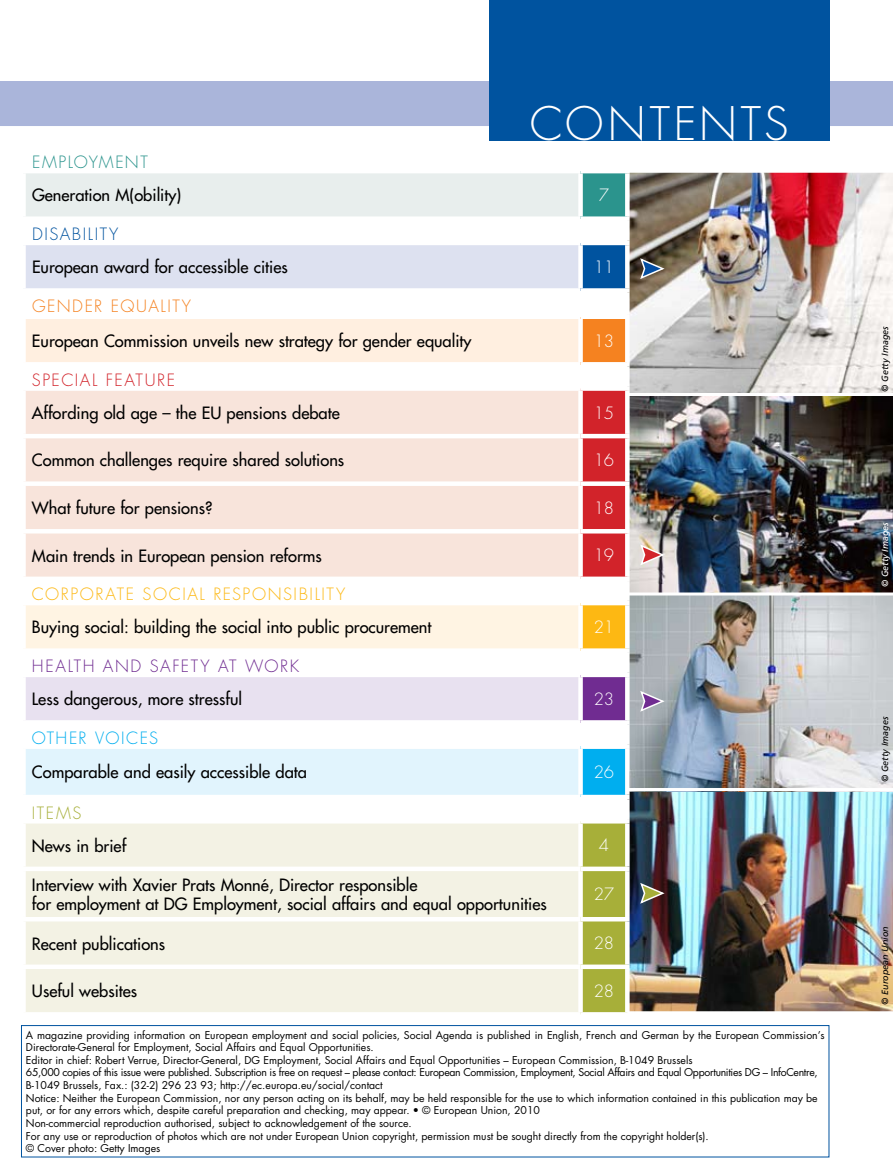
<style>
.page{position:relative;width:893px;height:1170px;background:#fff}
.page>*{position:absolute;margin:0;border:0;box-sizing:border-box;transform-origin:0 0}
.t1{font:300 45px "Futura";letter-spacing:.085em;color:#fff}
.t2{font:16.5px/19.5px "Futura";color:#000}
.t3{font:300 16.5px "Futura";letter-spacing:.095em;color:#fdb813}
.t4{font:300 16.5px "Futura";letter-spacing:-.02em;color:#fff}
.t5{font:300 16.5px "Futura";letter-spacing:.1em;color:#702c91}
.t6{font:300 16.5px "Futura";letter-spacing:.095em;color:#f58220}
.t7{font:300 16.5px "Futura";letter-spacing:.085em;color:#d2232a}
.t8{font:300 16.5px "Futura";letter-spacing:.085em;color:#00aeef}
.t9{font:300 16.5px "Futura";letter-spacing:.085em;color:#2b948d}
.t10{font:300 16.5px "Futura";letter-spacing:.095em;color:#00539f}
.t11{font:300 16.5px "Futura";letter-spacing:.1em;color:#a7af39}
.t12{font:10.5px/12.6px "Futura";color:#000}
.t13{font:italic 9px "Frutiger LT Std";color:#000}
.t14{font:italic 9px "Frutiger LT Std";color:#fff}
</style>
<div class="page">
<div style="left:0;top:81px;width:893px;height:45px;background:#aab5da"></div>
<div style="left:489px;top:0;width:340px;height:140px;background:#00539f"></div>
<img style="left:630px;top:595px;width:263px;height:193px">
<img style="left:630px;top:396px;width:263px;height:197px">
<img style="left:630px;top:172px;width:263px;height:221px">
<img style="left:630px;top:791px;width:263px;height:221px">
<svg style="left:639px;top:881px;width:27px;height:24px"></svg>
<svg style="left:639px;top:689px;width:27px;height:24px"></svg>
<svg style="left:639px;top:543px;width:27px;height:23px"></svg>
<svg style="left:639px;top:257px;width:27px;height:23px"></svg>
<div style="left:24px;top:171px;width:557px;height:48px;background:#e8eeed"></div>
<div style="left:581px;top:171px;width:46px;height:48px;background:#2b948d"></div>
<div style="left:24px;top:243px;width:557px;height:47px;background:#dde1f0"></div>
<div style="left:581px;top:243px;width:46px;height:47px;background:#00539f"></div>
<div style="left:24px;top:317px;width:557px;height:47px;background:#ffefe0"></div>
<div style="left:581px;top:317px;width:46px;height:47px;background:#f58220"></div>
<div style="left:26px;top:391px;width:552px;height:185px;background:#f8e4db"></div>
<div style="left:583px;top:391px;width:42px;height:185px;background:#d2232a"></div>
<div style="left:24px;top:603px;width:557px;height:47px;background:#fff4e3"></div>
<div style="left:581px;top:603px;width:46px;height:47px;background:#fdb813"></div>
<div style="left:24px;top:674px;width:557px;height:48px;background:#e8e1f0"></div>
<div style="left:581px;top:674px;width:46px;height:48px;background:#702c91"></div>
<div style="left:24px;top:746px;width:557px;height:51px;background:#e1f4fd"></div>
<div style="left:581px;top:746px;width:46px;height:51px;background:#00aeef"></div>
<div style="left:26px;top:823px;width:552px;height:189px;background:#f3f2e4"></div>
<div style="left:583px;top:823px;width:42px;height:189px;background:#a7af39"></div>
<hr style="left:21px;top:169px;width:560px;height:4px;background:#fff">
<div style="left:21px;top:173px;width:5px;height:43px;background:#fff"></div>
<hr style="left:581px;top:169px;width:49px;height:4px;background:#fff">
<div style="left:578px;top:173px;width:5px;height:43px;background:#fff"></div>
<div style="left:625px;top:173px;width:5px;height:43px;background:#fff"></div>
<div style="left:21px;top:216px;width:560px;height:5px;background:#fff"></div>
<div style="left:581px;top:216px;width:49px;height:5px;background:#fff"></div>
<hr style="left:21px;top:241px;width:560px;height:4px;background:#fff">
<div style="left:21px;top:245px;width:5px;height:43px;background:#fff"></div>
<hr style="left:581px;top:241px;width:49px;height:4px;background:#fff">
<div style="left:578px;top:245px;width:5px;height:43px;background:#fff"></div>
<div style="left:625px;top:245px;width:5px;height:43px;background:#fff"></div>
<div style="left:21px;top:288px;width:560px;height:5px;background:#fff"></div>
<div style="left:581px;top:288px;width:49px;height:5px;background:#fff"></div>
<div style="left:21px;top:314px;width:560px;height:5px;background:#fff"></div>
<div style="left:21px;top:319px;width:5px;height:43px;background:#fff"></div>
<div style="left:581px;top:314px;width:49px;height:5px;background:#fff"></div>
<div style="left:578px;top:319px;width:5px;height:43px;background:#fff"></div>
<div style="left:625px;top:319px;width:5px;height:43px;background:#fff"></div>
<hr style="left:21px;top:362px;width:560px;height:4px;background:#fff">
<svg style="left:581px;top:362px;width:49px;height:4px"></svg>
<hr style="left:21px;top:434px;width:560px;height:4px;background:#fff">
<hr style="left:581px;top:434px;width:49px;height:4px;background:#fff">
<div style="left:21px;top:481px;width:560px;height:5px;background:#fff"></div>
<div style="left:581px;top:481px;width:49px;height:5px;background:#fff"></div>
<hr style="left:21px;top:529px;width:560px;height:4px;background:#fff">
<hr style="left:581px;top:529px;width:49px;height:4px;background:#fff">
<div style="left:21px;top:600px;width:560px;height:5px;background:#fff"></div>
<div style="left:21px;top:605px;width:5px;height:43px;background:#fff"></div>
<div style="left:581px;top:600px;width:49px;height:5px;background:#fff"></div>
<div style="left:578px;top:605px;width:5px;height:43px;background:#fff"></div>
<div style="left:625px;top:605px;width:5px;height:43px;background:#fff"></div>
<div style="left:21px;top:648px;width:560px;height:5px;background:#fff"></div>
<div style="left:581px;top:648px;width:49px;height:5px;background:#fff"></div>
<div style="left:21px;top:672px;width:560px;height:5px;background:#fff"></div>
<div style="left:21px;top:677px;width:5px;height:43px;background:#fff"></div>
<div style="left:581px;top:672px;width:49px;height:5px;background:#fff"></div>
<div style="left:578px;top:677px;width:5px;height:43px;background:#fff"></div>
<div style="left:625px;top:677px;width:5px;height:43px;background:#fff"></div>
<hr style="left:21px;top:720px;width:560px;height:4px;background:#fff">
<svg style="left:581px;top:720px;width:49px;height:4px"></svg>
<hr style="left:21px;top:744px;width:560px;height:4px;background:#fff">
<div style="left:21px;top:748px;width:5px;height:46px;background:#fff"></div>
<hr style="left:581px;top:744px;width:49px;height:4px;background:#fff">
<div style="left:578px;top:748px;width:5px;height:46px;background:#fff"></div>
<div style="left:625px;top:748px;width:5px;height:46px;background:#fff"></div>
<div style="left:21px;top:794px;width:560px;height:5px;background:#fff"></div>
<div style="left:581px;top:794px;width:49px;height:5px;background:#fff"></div>
<div style="left:21px;top:866px;width:560px;height:5px;background:#fff"></div>
<div style="left:581px;top:866px;width:49px;height:5px;background:#fff"></div>
<div style="left:21px;top:916px;width:560px;height:5px;background:#fff"></div>
<div style="left:581px;top:916px;width:49px;height:5px;background:#fff"></div>
<svg style="left:26px;top:964px;width:555px;height:4px"></svg>
<svg style="left:581px;top:964px;width:49px;height:4px"></svg>
<svg style="left:581px;top:1012px;width:46px;height:1px"></svg>
<div style="left:21px;top:1025px;width:808px;height:132px;border:1px solid #00539f"></div>
<h1 class="t1" style="left:530px;top:95px;width:260px">CO NTENTS</h1>
<h2 class="t9" style="left:32px;top:152px;width:117px">EMPLOYMENT</h2>
<h2 class="t2" style="left:32px;top:185px;width:151px">Generation M(obility)</h2>
<h2 class="t4" style="left:599px;top:185px;width:12px">7</h2>
<h2 class="t10" style="left:32px;top:224px;width:88px">DISABILITY</h2>
<h2 class="t2" style="left:32px;top:257px;width:257px">European award for accessible cities</h2>
<h2 class="t4" style="left:594px;top:256px;width:22px">11</h2>
<h2 class="t6" style="left:32px;top:295px;width:161px">GEN DER EQUALITY</h2>
<h2 class="t2" style="left:32px;top:331px;width:441px">European Commission unveils new strategy for gender equality</h2>
<h2 class="t4" style="left:594px;top:330px;width:22px">13</h2>
<h2 class="t7" style="left:32px;top:369px;width:145px">SPECIAL FEATURE</h2>
<h2 class="t2" style="left:32px;top:403px;width:309px">Affording old age – the EU pensions debate</h2>
<h2 class="t4" style="left:594px;top:402px;width:22px">15</h2>
<h2 class="t2" style="left:32px;top:450px;width:314px">Common challenges require shared solutions</h2>
<h2 class="t4" style="left:594px;top:449px;width:22px">16</h2>
<h2 class="t2" style="left:32px;top:498px;width:182px">What future for pensions?</h2>
<h2 class="t4" style="left:594px;top:497px;width:22px">18</h2>
<h2 class="t2" style="left:32px;top:545px;width:291px">Main trends in European pension reforms</h2>
<h2 class="t4" style="left:594px;top:544px;width:22px">19</h2>
<h2 class="t3" style="left:32px;top:583px;width:315px">CORPORATE SOCIAL RESPONSIBILITY</h2>
<h2 class="t2" style="left:32px;top:617px;width:401px">Buying social: building the social into public procurement</h2>
<h2 class="t4" style="left:594px;top:616px;width:22px">21</h2>
<h2 class="t5" style="left:32px;top:655px;width:269px">HEALTH AN D SAFETY AT WORK</h2>
<h2 class="t2" style="left:32px;top:689px;width:212px">Less dangerous, more stressful</h2>
<h2 class="t4" style="left:594px;top:688px;width:22px">23</h2>
<h2 class="t8" style="left:32px;top:727px;width:126px">OTHER VOICES</h2>
<h2 class="t2" style="left:32px;top:762px;width:277px">Comparable and easily accessible data</h2>
<h2 class="t4" style="left:594px;top:761px;width:22px">26</h2>
<h2 class="t11" style="left:32px;top:802px;width:50px">ITEMS</h2>
<h2 class="t2" style="left:32px;top:835px;width:96px">News in brief</h2>
<h2 class="t4" style="left:599px;top:834px;width:12px">4</h2>
<h2 class="t2" style="left:32px;top:874px;width:516px">Interview with Xavier Prats Monné, Director responsible<br>for employment at DG Employment, social affairs and equal opportunities</h2>
<h2 class="t4" style="left:594px;top:883px;width:22px">27</h2>
<h2 class="t2" style="left:32px;top:933px;width:135px">Recent publications</h2>
<h2 class="t4" style="left:594px;top:932px;width:22px">28</h2>
<h2 class="t2" style="left:32px;top:981px;width:107px">Useful websites</h2>
<h2 class="t4" style="left:594px;top:980px;width:22px">28</h2>
<p class="t12" style="left:26px;top:1028px;width:800px">A magazine providing information on European employment and social policies, Social Agenda is published in English, French and German by the European Commission’s Directorate-General for Employment, Social Affairs and Equal Opportunities.<br>Editor in chief: Robert Verrue, Director-General, DG Employment, Social Affairs and Equal Opportunities – European Commission, B-1049 Brussels<br>65,000 copies of this issue were published. Subscription is free on request – please contact: European Commission, Employment, Social Affairs and Equal Opportunities DG – InfoCentre, B-1049 Brussels, Fax.: (32-2) 296 23 93; http://ec.europa.eu/social/contact<br>Notice: Neither the European Commission, nor any person acting on its behalf, may be held responsible for the use to which information contained in this publication may be put, or for any errors which, despite careful preparation and checking, may appear. • © European Union, 2010<br>Non-commercial reproduction authorised, subject to acknowledgement of the source.<br>For any use or reproduction of photos which are not under European Union copyright, permission must be sought directly from the copyright holder(s).<br>© Cover photo: Getty Images</p>
<p class="t13" style="left:880px;top:391px;width:67px;rotate:-90deg">© Getty Images</p>
<p class="t14" style="left:880px;top:587px;width:67px;rotate:-90deg">© Getty Images</p>
<p class="t13" style="left:880px;top:782px;width:67px;rotate:-90deg">© Getty Images</p>
<p class="t13" style="left:880px;top:1004px;width:80px;rotate:-90deg">© European Union</p>
</div>
